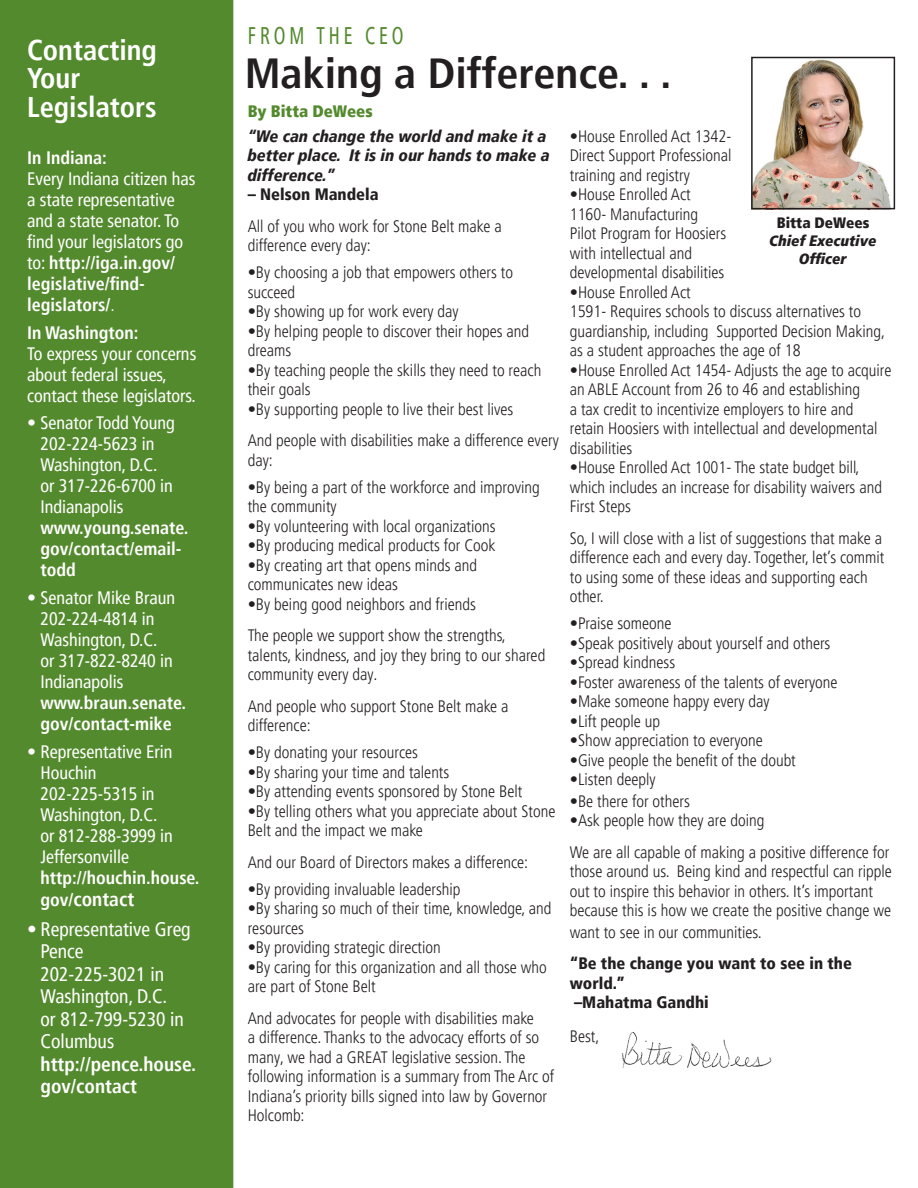
<style>
.page{position:relative;width:918px;height:1188px;background:#fff}
.page>*{position:absolute;margin:0;border:0;box-sizing:border-box;transform-origin:0 0}
.t1{font:700 condensed 42px "Frutiger LT Pro";color:#231f20;scale:1.05 1}
.t2{font:700 condensed 28.5px/28.5px "Frutiger LT Pro";color:#fff}
.t3{font:condensed 24px "Frutiger LT Pro";letter-spacing:.2em;color:#548a2e;scale:.8 1}
.t4{font:condensed 19.5px/22.5px "Frutiger LT Pro";color:#fff}
.t5{font:700 condensed 19.5px "Frutiger LT Pro";color:#fff}
.t6{font:condensed 18px/21px "Frutiger LT Pro";color:#fff}
.t7{font:300 condensed 16.5px/19.5px "Frutiger LT Pro";color:#231f20}
.t8{font:italic 900 condensed 16.5px/19.5px "Frutiger LT Pro";color:#231f20}
.t9{font:900 condensed 16.5px/19.5px "Frutiger LT Pro";color:#231f20}
.t10{font:900 condensed 16.5px "Frutiger LT Pro";color:#548a2e}
.t11{font:15px/18px "Frutiger LT Pro Extra Blk Cn Ita";color:#231f20;text-align:center}
.t12{font:900 condensed 15px "Frutiger LT Pro";color:#231f20}
.s1{font-weight:700}
.s2{font-weight:300}
.s3{font-size:18px}
</style>
<div class="page">
<div style="left:0;top:0;width:233px;height:1188px;background:#548a2e"></div>
<img style="left:754px;top:60px;width:137px;height:146px">
<div style="left:751px;top:57px;width:144px;height:152px;border:2px solid #231f20"></div>
<img style="left:622px;top:1032px;width:150px;height:36px">
<p class="t2" style="left:27px;top:36px;width:131px">Contacting<br>Your<br>Legislators</p>
<p class="t6" style="left:27px;top:147px;width:170px"><span class="s1">In Indiana:<br></span>Every Indiana citizen has a state representative and a state senator. To find your legislators go to: <span class="s1">http://iga.in.gov/ legislative/find&shy;legislators/</span><span class="s2">.</span></p>
<p class="t6" style="left:27px;top:322px;width:171px"><span class="s1">In Washington:<br></span>To express your concerns about federal issues, contact these legislators.</p>
<p class="t6" style="left:41px;top:413px;width:149px;text-indent:-14px">• Senator Todd Young<br>202-224-5623 in<br>Washington, D.C.<br>or 317-226-6700 in<br>Indianapolis <span class="s1">www.young.senate. gov/contact/email&shy;todd</span></p>
<p class="t6" style="left:41px;top:588px;width:147px;text-indent:-14px">• Senator Mike Braun<br>202-224-4814 in<br>Washington, D.C.<br>or 317-822-8240 in<br>Indianapolis <span class="s1">www.braun.senate. gov/contact-mike</span></p>
<p class="t6" style="left:41px;top:741px;width:161px;text-indent:-14px">• Representative Erin<br>Houchin<br>202-225-5315 in<br>Washington, D.C.<br>or 812-288-3999 in<br>Jeffersonville <span class="s1">http://houchin.house.</span></p>
<p class="t5" style="left:41px;top:888px;width:95px"><span class="s3">gov/</span>contact</p>
<p class="t4" style="left:41px;top:918px;width:157px;text-indent:-14px">• Representative Greg<br>Pence<br>202-225-3021 in<br>Washington, D.C.<br>or 812-799-5230 in<br>Columbus <span class="s1">http://pence.house. gov/contact</span></p>
<p class="t3" style="left:248px;top:22px;width:196px">FROM THE CEO</p>
<p class="t1" style="left:245px;top:49px;width:408px">Making a Difference. . .</p>
<p class="t10" style="left:248px;top:101px;width:126px">By Bitta DeWees</p>
<p class="t8" style="left:248px;top:126px;width:304px">“We can change the world and make it a better place. It is in our hands to make a difference.”</p>
<p class="t9" style="left:248px;top:184px;width:132px">– Nelson Mandela</p>
<p class="t7" style="left:248px;top:216px;width:255px">All of you who work for Stone Belt make a difference every day:</p>
<p class="t7" style="left:248px;top:263px;width:267px">•By choosing a job that empowers others to succeed</p>
<p class="t7" style="left:248px;top:302px;width:212px">•By showing up for work every day</p>
<p class="t7" style="left:248px;top:321px;width:283px">•By helping people to discover their hopes and dreams</p>
<p class="t7" style="left:248px;top:360px;width:295px">•By teaching people the skills they need to reach their goals</p>
<p class="t7" style="left:248px;top:399px;width:267px">•By supporting people to live their best lives</p>
<p class="t7" style="left:248px;top:431px;width:313px">And people with disabilities make a difference every day:</p>
<p class="t7" style="left:248px;top:477px;width:294px">•By being a part of the workforce and improving the community</p>
<p class="t7" style="left:248px;top:516px;width:249px">•By volunteering with local organizations</p>
<p class="t7" style="left:248px;top:536px;width:249px">•By producing medical products for Cook</p>
<p class="t7" style="left:248px;top:555px;width:231px">•By creating art that opens minds and communicates new ideas</p>
<p class="t7" style="left:248px;top:594px;width:230px">•By being good neighbors and friends</p>
<p class="t7" style="left:248px;top:626px;width:299px">The people we support show the strengths, talents, kindness, and joy they bring to our shared community every day.</p>
<p class="t7" style="left:248px;top:696px;width:262px">And people who support Stone Belt make a difference:</p>
<p class="t7" style="left:248px;top:743px;width:172px">•By donating your resources</p>
<p class="t7" style="left:248px;top:762px;width:203px">•By sharing your time and talents</p>
<p class="t7" style="left:248px;top:782px;width:276px">•By attending events sponsored by Stone Belt</p>
<p class="t7" style="left:248px;top:801px;width:309px">•By telling others what you appreciate about Stone<br>Belt and the impact we make</p>
<p class="t7" style="left:248px;top:852px;width:282px">And our Board of Directors makes a difference:</p>
<p class="t7" style="left:248px;top:879px;width:214px">•By providing invaluable leadership</p>
<p class="t7" style="left:248px;top:899px;width:305px">•By sharing so much of their time, knowledge, and resources</p>
<p class="t7" style="left:248px;top:938px;width:195px">•By providing strategic direction</p>
<p class="t7" style="left:248px;top:957px;width:301px">•By caring for this organization and all those who are part of Stone Belt</p>
<p class="t7" style="left:248px;top:1008px;width:308px">And advocates for people with disabilities make<br>a difference. Thanks to the advocacy efforts of so many, we had a GREAT legislative session. The following information is a summary from The Arc of Indiana’s priority bills signed into law by Governor Holcomb:</p>
<p class="t7" style="left:570px;top:126px;width:163px;text-align:justify">•House Enrolled Act 1342- Direct Support Professional training and registry</p>
<p class="t7" style="left:570px;top:185px;width:158px">•House Enrolled Act<br>1160- Manufacturing<br>Pilot Program for Hoosiers with intellectual and developmental disabilities</p>
<p class="t7" style="left:570px;top:282px;width:317px">•House Enrolled Act<br>1591- Requires schools to discuss alternatives to guardianship, including Supported Decision Making, as a student approaches the age of 18</p>
<p class="t7" style="left:570px;top:360px;width:323px">•House Enrolled Act 1454- Adjusts the age to acquire an ABLE Account from 26 to 46 and establishing<br>a tax credit to incentivize employers to hire and retain Hoosiers with intellectual and developmental disabilities</p>
<p class="t7" style="left:570px;top:458px;width:314px">•House Enrolled Act 1001- The state budget bill, which includes an increase for disability waivers and<br>First Steps</p>
<p class="t7" style="left:570px;top:528px;width:316px">So, I will close with a list of suggestions that make a difference each and every day. Together, let’s commit to using some of these ideas and supporting each other.</p>
<p class="t7" style="left:570px;top:614px;width:103px">•Praise someone</p>
<p class="t7" style="left:570px;top:633px;width:262px">•Speak positively about yourself and others</p>
<p class="t7" style="left:570px;top:653px;width:107px">•Spread kindness</p>
<p class="t7" style="left:570px;top:672px;width:269px">•Foster awareness of the talents of everyone</p>
<p class="t7" style="left:570px;top:692px;width:201px">•Make someone happy every day</p>
<p class="t7" style="left:570px;top:711px;width:92px">•Lift people up</p>
<p class="t7" style="left:570px;top:731px;width:195px">•Show appreciation to everyone</p>
<p class="t7" style="left:570px;top:750px;width:228px">•Give people the benefit of the doubt</p>
<p class="t7" style="left:570px;top:770px;width:87px">•Listen deeply</p>
<p class="t7" style="left:570px;top:791px;width:122px">•Be there for others</p>
<p class="t7" style="left:570px;top:811px;width:196px">•Ask people how they are doing</p>
<p class="t7" style="left:570px;top:842px;width:323px">We are all capable of making a positive difference for those around us. Being kind and respectful can ripple out to inspire this behavior in others. It’s important because this is how we create the positive change we</p>
<p class="t7" style="left:570px;top:922px;width:193px">want to see in our communities.</p>
<p class="t9" style="left:570px;top:954px;width:284px">“Be the change you want to see in the world.”<br>–Mahatma Gandhi</p>
<p class="t7" style="left:570px;top:1027px;width:31px">Best,</p>
<p class="t12" style="left:777px;top:213px;width:94px">Bitta DeWees</p>
<p class="t11" style="left:770px;top:231px;width:109px">Chief Executive<br>Officer</p>
</div>
